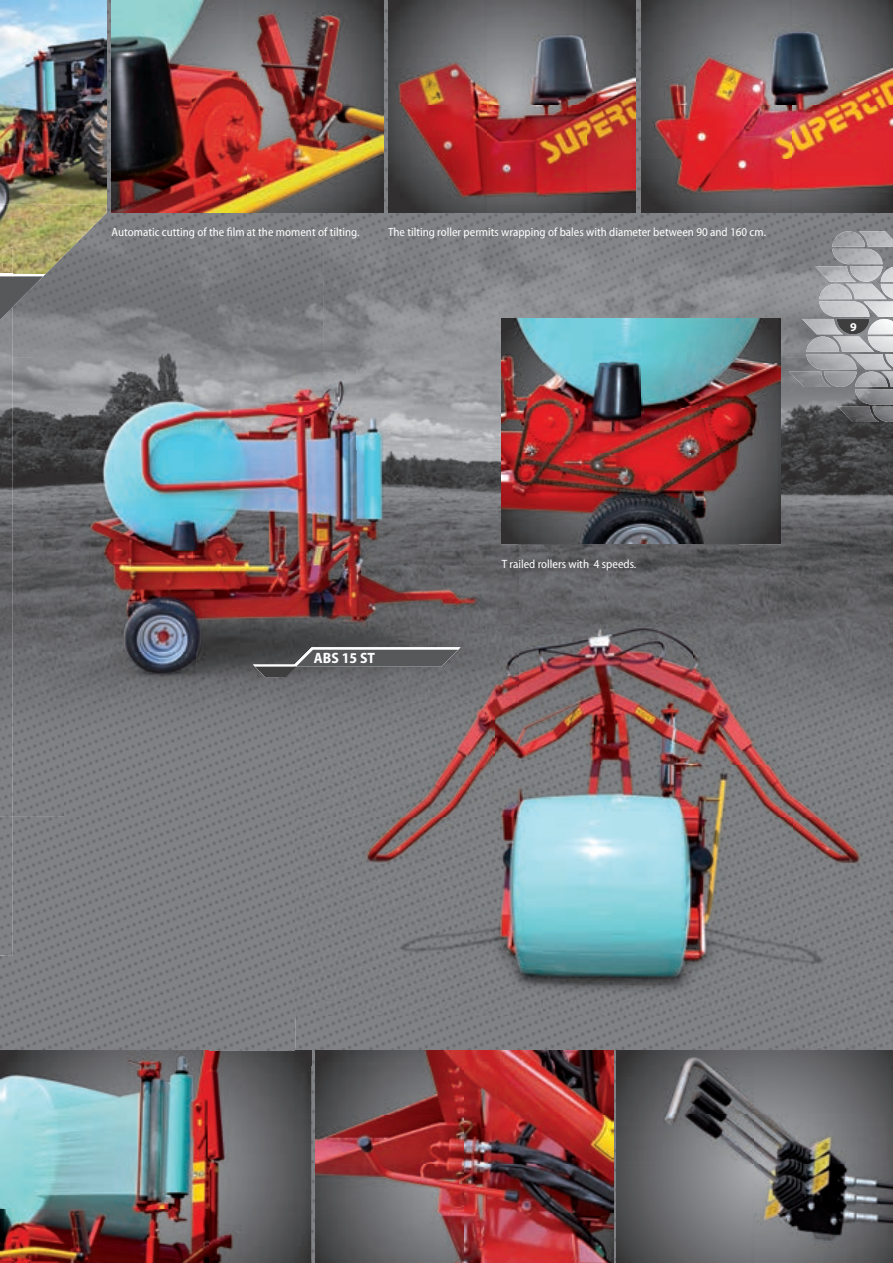
<style>
.page{position:relative;width:893px;height:1263px;background:#fff}
.page>*{position:absolute;margin:0;border:0;box-sizing:border-box;transform-origin:0 0}
.t1{font:700 semi-condensed 15px "Myriad Pro";color:#fff}
.t2{font:semi-condensed 12px "Myriad Pro";color:#fff}
.t3{font:700 12px "Myriad Pro";color:#fff}
</style>
<div class="page">
<img style="left:107px;top:0;width:5px;height:205px">
<img style="left:383px;top:0;width:6px;height:205px">
<img style="left:636px;top:0;width:5px;height:205px">
<img style="left:0;top:816px;width:295px;height:235px">
<img style="left:1px;top:1051px;width:310px;height:212px">
<img style="left:311px;top:1066px;width:4px;height:197px">
<img style="left:613px;top:1066px;width:3px;height:197px">
<img style="left:13px;top:205px;width:310px;height:152px">
<img style="left:323px;top:205px;width:311px;height:145px">
<img style="left:634px;top:205px;width:259px;height:152px">
<img style="left:13px;top:357px;width:51px;height:459px">
<img style="left:738px;top:357px;width:155px;height:209px">
<img style="left:518px;top:544px;width:220px;height:22px">
<img style="left:64px;top:702px;width:430px;height:114px">
<img style="left:0;top:0;width:107px;height:205px">
<img style="left:0;top:205px;width:107px;height:71px">
<img style="left:112px;top:0;width:271px;height:213px">
<img style="left:34px;top:350px;width:468px;height:100px">
<img style="left:34px;top:450px;width:484px;height:101px">
<img style="left:34px;top:551px;width:269px;height:151px">
<img style="left:303px;top:551px;width:215px;height:15px">
<svg style="left:0;top:1234px;width:1px;height:29px"></svg>
<img style="left:0;top:1051px;width:1px;height:183px">
<img style="left:502px;top:319px;width:279px;height:225px">
<img style="left:0;top:816px;width:13px;height:140px">
<img style="left:0;top:319px;width:13px;height:497px">
<img style="left:0;top:247px;width:13px;height:27px">
<svg style="left:0;top:274px;width:46px;height:45px;background:#707173"></svg>
<img style="left:802px;top:284px;width:85px;height:50px">
<img style="left:863px;top:282px;width:30px;height:35px">
<img style="left:815px;top:231px;width:78px;height:51px">
<img style="left:850px;top:319px;width:43px;height:50px">
<img style="left:789px;top:336px;width:85px;height:51px">
<img style="left:838px;top:371px;width:55px;height:51px">
<svg style="left:837px;top:317px;width:33px;height:17px"></svg>
<img style="left:389px;top:0;width:247px;height:212px">
<img style="left:641px;top:0;width:252px;height:212px">
<img style="left:315px;top:1066px;width:298px;height:197px">
<img style="left:616px;top:1051px;width:277px;height:212px">
<img style="left:295px;top:816px;width:499px;height:250px">
<img style="left:793px;top:816px;width:100px;height:235px">
<img style="left:494px;top:566px;width:399px;height:250px">
<img style="left:295px;top:566px;width:223px;height:136px">
<img style="left:295px;top:1051px;width:16px;height:15px">
<svg style="left:253px;top:647px;width:207px;height:30px;background:#68696a"></svg>
<p class="t2" style="left:112px;top:226px;width:249px">Automatic cutting of the film at the moment of tilting.</p>
<p class="t2" style="left:388px;top:226px;width:380px">The tilting roller permits wrapping of bales with diameter between 90 and 160 cm.</p>
<p class="t3" style="left:850px;top:320px;width:8px">9</p>
<p class="t1" style="left:314px;top:650px;width:63px">ABS 15 ST</p>
<p class="t2" style="left:502px;top:557px;width:136px">T railed rollers with 4 speeds.</p>
</div>
